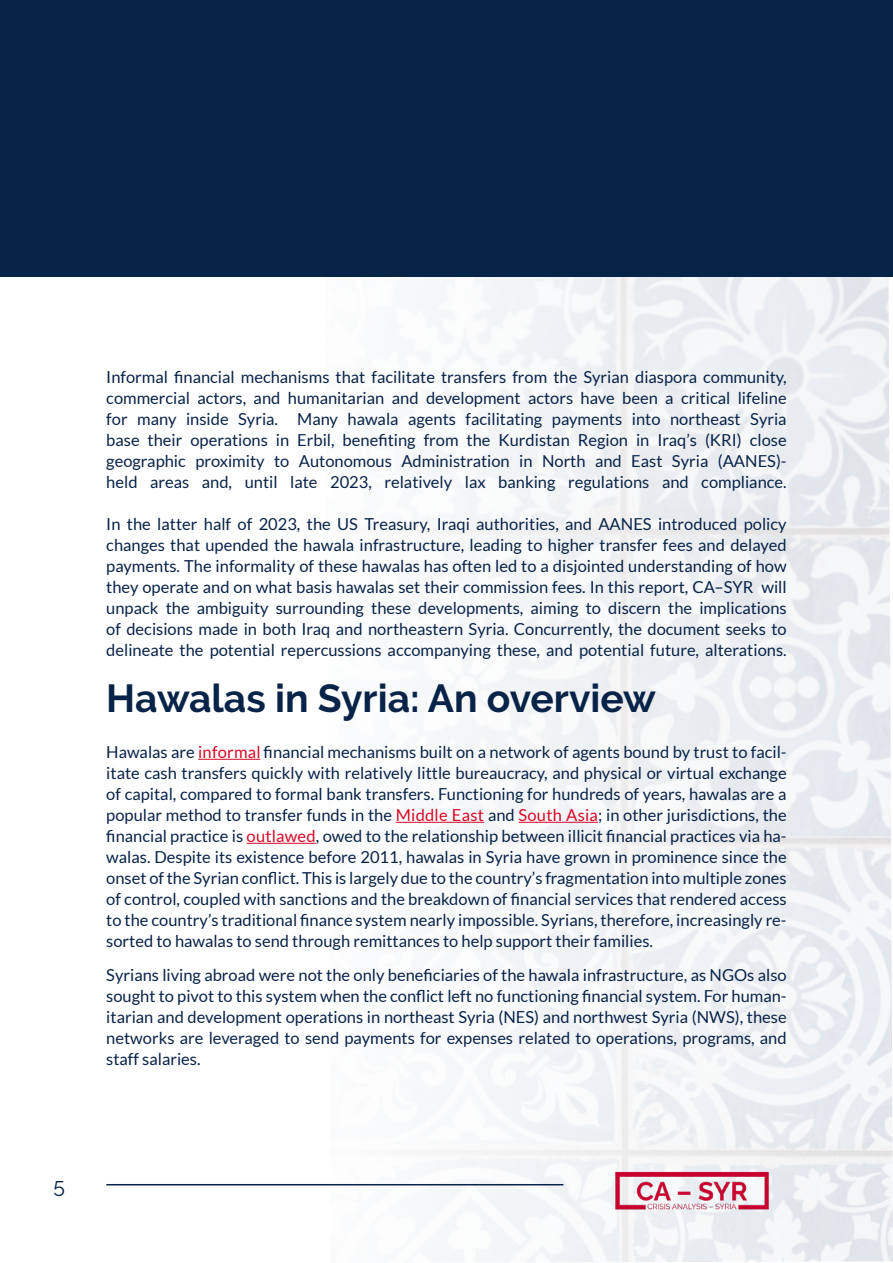
<style>
.page{position:relative;width:893px;height:1263px;background:#fff}
.page>*{position:absolute;margin:0;border:0;box-sizing:border-box;transform-origin:0 0}
.t1{font:700 39px "Raleway";color:#082348}
.t2{font:21px "Raleway";color:#082348}
.t3{font:16.5px/21px "Lato";color:#082348;text-align:justify}
.s1{color:#d70926}
</style>
<div class="page">
<div style="left:324px;top:277px;width:567px;height:985px;background:linear-gradient(to right,#fcfcfc,#eaedf0)"></div>
<img style="left:598px;top:1148px;width:188px;height:70px">
<hr style="left:106px;top:1184px;width:457px;height:1px;background:#082348">
<div style="left:0;top:0;width:893px;height:276px;background:#082348"></div>
<hr style="left:198px;top:759px;width:62px;height:1px;background:#d70926">
<hr style="left:396px;top:822px;width:88px;height:1px;background:#d70926">
<hr style="left:519px;top:822px;width:79px;height:1px;background:#d70926">
<hr style="left:247px;top:843px;width:69px;height:1px;background:#d70926">
<p class="t3" style="left:106px;top:366px;width:682px">Informal financial mechanisms that facilitate transfers from the Syrian diaspora community, commercial actors, and humanitarian and development actors have been a critical lifeline for many inside Syria. Many hawala agents facilitating payments into northeast Syria base their operations in Erbil, benefiting from the Kurdistan Region in Iraq’s (KRI) close geographic proximity to Autonomous Administration in North and East Syria (AANES)- held areas and, until late 2023, relatively lax banking regulations and compliance.</p>
<p class="t3" style="left:106px;top:514px;width:682px">In the latter half of 2023, the US Treasury, Iraqi authorities, and AANES introduced policy changes that upended the hawala infrastructure, leading to higher transfer fees and delayed payments. The informality of these hawalas has often led to a disjointed understanding of how they operate and on what basis hawalas set their commission fees. In this report, CA–SYR will unpack the ambiguity surrounding these developments, aiming to discern the implications of decisions made in both Iraq and northeastern Syria. Concurrently, the document seeks to delineate the potential repercussions accompanying these, and potential future, alterations.</p>
<h1 class="t1" style="left:106px;top:676px;width:551px">Hawalas in Syria: An overview</h1>
<p class="t3" style="left:106px;top:741px;width:682px">Hawalas are <span class="s1">informal</span> financial mechanisms built on a network of agents bound by trust to facil&shy;itate cash transfers quickly with relatively little bureaucracy, and physical or virtual exchange of capital, compared to formal bank transfers. Functioning for hundreds of years, hawalas are a popular method to transfer funds in the <span class="s1">Middle East</span> and <span class="s1">South Asia</span>; in other jurisdictions, the financial practice is <span class="s1">outlawed</span>, owed to the relationship between illicit financial practices via ha&shy;walas. Despite its existence before 2011, hawalas in Syria have grown in prominence since the onset of the Syrian conflict. This is largely due to the country’s fragmentation into multiple zones of control, coupled with sanctions and the breakdown of financial services that rendered access to the country’s traditional finance system nearly impossible. Syrians, therefore, increasingly re&shy;sorted to hawalas to send through remittances to help support their families.</p>
<p class="t3" style="left:106px;top:964px;width:682px">Syrians living abroad were not the only beneficiaries of the hawala infrastructure, as NGOs also sought to pivot to this system when the conflict left no functioning financial system. For human&shy;itarian and development operations in northeast Syria (NES) and northwest Syria (NWS), these networks are leveraged to send payments for expenses related to operations, programs, and staff salaries.</p>
<p class="t2" style="left:54px;top:1174px;width:13px">5</p>
</div>
